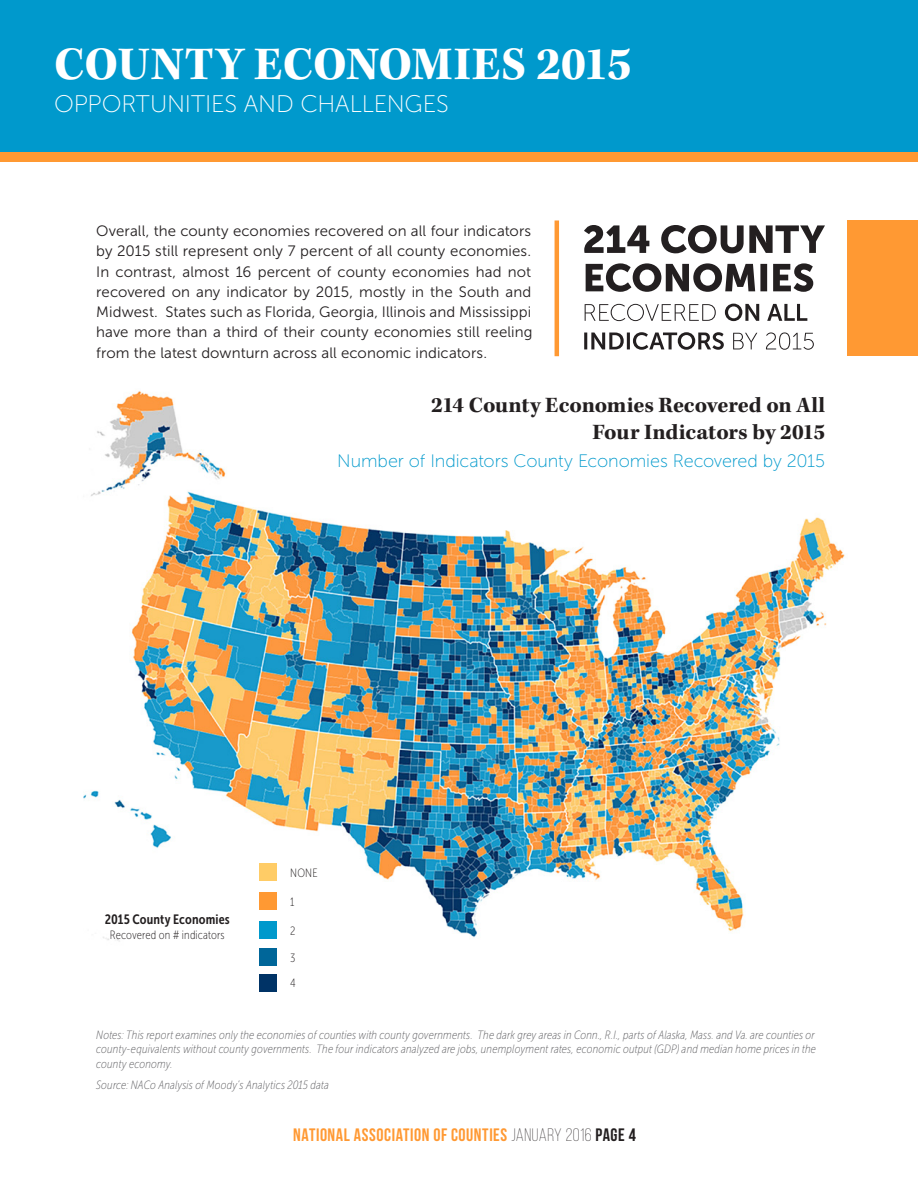
<style>
.page{position:relative;width:918px;height:1188px;background:#fff}
.page>*{position:absolute;margin:0;border:0;box-sizing:border-box;transform-origin:0 0}
.t1{font:700 48px "Kepler Std";letter-spacing:.005em;color:#fff}
.t2{font:24px "Museo Sans 100";letter-spacing:-.005em;color:#fff}
.map_title_flush_left{font:700 22.5px/27px "Kepler Std";color:#231f20;text-align:right}
.map_subtitle_flush_l{font:18px "Museo Sans 100";letter-spacing:-.005em;color:#09c}
.t3{font:18px "Bebas Neue";letter-spacing:.03em;color:#f93}
.body_justified_main{font:15px/20.2px "Museo Sans 300";letter-spacing:.01em;color:#231f20;text-align:justify}
.new_map_notes{font:13.5px "Museo Sans Cond 700";letter-spacing:.01em;color:#231f20}
.new_map_notes-2{font:italic 12px/14.4px "Museo Sans Cond 100";letter-spacing:.015em;color:#636366;text-align:justify}
.new_map_notes-3{font:12px "Museo Sans Cond 100";letter-spacing:.015em;color:#231f20}
.s1{font-weight:300;color:#231f20}
.s2{color:#231f20}
</style>
<div class="page">
<img style="left:83px;top:391px;width:762px;height:551px">
<div style="left:0;top:0;width:918px;height:152px;background:#09c"></div>
<div style="left:0;top:152px;width:918px;height:10px;background:#f93"></div>
<div style="left:848px;top:220px;width:70px;height:136px;background:#f93"></div>
<svg style="left:584px;top:332px;width:230px;height:18px"></svg>
<svg style="left:585px;top:304px;width:222px;height:17px"></svg>
<svg style="left:586px;top:263px;width:227px;height:29px"></svg>
<svg style="left:584px;top:225px;width:241px;height:28px"></svg>
<div style="left:259px;top:974px;width:18px;height:17px;background:#036"></div>
<div style="left:259px;top:948px;width:18px;height:17px;background:#069"></div>
<div style="left:259px;top:922px;width:18px;height:17px;background:#09c"></div>
<div style="left:259px;top:893px;width:18px;height:17px;background:#f93"></div>
<div style="left:259px;top:863px;width:18px;height:18px;background:#fc6"></div>
<hr style="left:555px;top:220px;width:4px;height:136px;background:#f93">
<p class="t1" style="left:54px;top:37px;width:579px">COUNTY ECONOMIES 2015</p>
<p class="t2" style="left:54px;top:91px;width:396px">OPPORTUNITIES AND CHALLENGES</p>
<p class="body_justified_main" style="left:96px;top:221px;width:438px">Overall, the county economies recovered on all four indicators by 2015 still represent only 7 percent of all county economies.<br>In contrast, almost 16 percent of county economies had not recovered on any indicator by 2015, mostly in the South and Midwest. States such as Florida, Georgia, Illinois and Mississippi have more than a third of their county economies still reeling from the latest downturn across all economic indicators.</p>
<p class="map_title_flush_left" style="left:431px;top:392px;width:396px">214 County Economies Recovered on All<br>Four Indicators by 2015</p>
<p class="map_subtitle_flush_l" style="left:337px;top:451px;width:490px">Number of Indicators County Economies Recovered by 2015</p>
<p class="new_map_notes" style="left:105px;top:912px;width:127px">2015 County Economies</p>
<p class="new_map_notes-3" style="left:110px;top:928px;width:116px">Recovered on # indicators</p>
<p class="new_map_notes-3" style="left:290px;top:866px;width:29px">NONE</p>
<p class="new_map_notes-3" style="left:290px;top:895px;width:6px">1</p>
<p class="new_map_notes-3" style="left:290px;top:924px;width:7px">2</p>
<p class="new_map_notes-3" style="left:290px;top:952px;width:7px">3</p>
<p class="new_map_notes-3" style="left:290px;top:977px;width:7px">4</p>
<p class="new_map_notes-2" style="left:96px;top:1028px;width:721px">Notes: This report examines only the economies of counties with county governments. The dark grey areas in Conn., R.I., parts of Alaska, Mass. and Va. are counties or county-equivalents without county governments. The four indicators analyzed are jobs, unemployment rates, economic output (GDP) and median home prices in the county economy.</p>
<p class="new_map_notes-2" style="left:96px;top:1078px;width:234px">Source: NACo Analysis of Moody’s Analytics 2015 data</p>
<p class="t3" style="left:293px;top:1125px;width:344px">NATIONAL ASSOCIATION OF COUNTIES <span class="s1">JANUARY 2016</span> <span class="s2">page 4</span></p>
</div>
